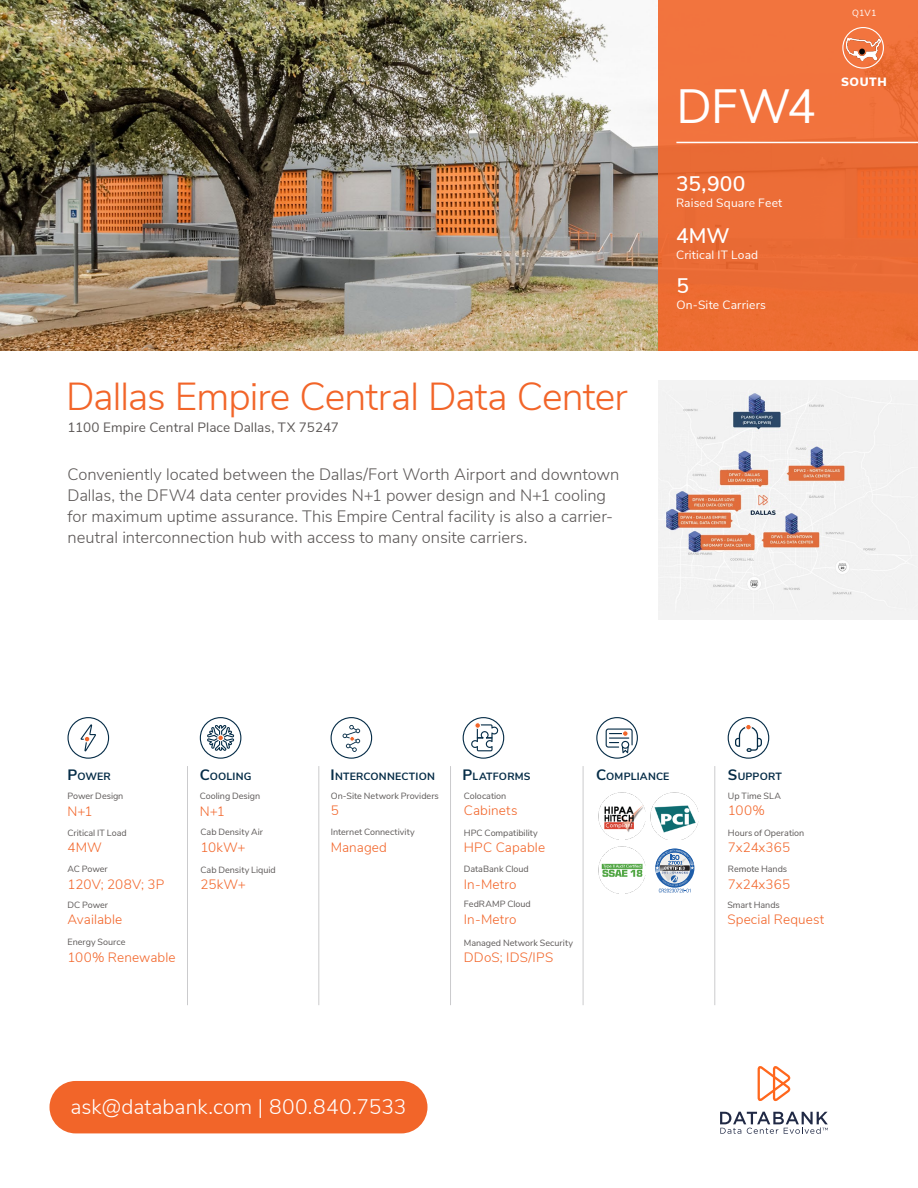
<style>
.page{position:relative;width:918px;height:1188px;background:#fff}
.page>*{position:absolute;margin:0;border:0;box-sizing:border-box;transform-origin:0 0}
.t1{font:48px "Nunito Sans";color:#fff}
.t2{font:300 39px "Nunito Sans";letter-spacing:-.025em;color:#f26529}
.t3{font:300 21px "Nunito Sans";color:#fff}
.t4{font:600 21px "Nunito Sans";letter-spacing:.005em;color:#fff}
.t5{font:300 16.5px/21px "Nunito Sans";color:#5c5857}
.t6{font:300 13.5px "Nunito Sans";letter-spacing:.01em;color:#f26529}
.t7{font:13.5px "Nunito Sans";letter-spacing:.005em;color:#5c5857}
.t8{font:12px "Nunito Sans";letter-spacing:.015em;color:#fff}
.t9{font:900 12px "Nunito Sans";letter-spacing:.05em;color:#fff}
.t10{font:700 10.5px "Nunito Sans";letter-spacing:.02em;color:#052c47}
.t11{font:9px "Nunito Sans";color:#5c5857}
.t12{font:9px "Nunito Sans";color:#fff}
.s1{font-size:15px}
</style>
<div class="page">
<svg style="left:655px;top:848px;width:39px;height:45px"></svg>
<img style="left:0;top:0;width:658px;height:351px">
<div style="left:658px;top:0;width:260px;height:351px;background:#ed6d36"></div>
<div style="left:596px;top:717px;width:42px;height:42px;border:1px solid #052c47;border-radius:50%"></div>
<div style="left:728px;top:717px;width:41px;height:42px;border:1px solid #052c47;border-radius:50%"></div>
<hr style="left:676px;top:142px;width:242px;height:1px;background:#fff">
<svg style="left:758px;top:1066px;width:32px;height:35px"></svg>
<svg style="left:720px;top:1112px;width:108px;height:22px"></svg>
<img style="left:598px;top:846px;width:47px;height:47px">
<img style="left:651px;top:793px;width:47px;height:47px">
<img style="left:598px;top:793px;width:47px;height:47px">
<hr style="left:583px;top:766px;width:1px;height:239px;background:#cbcbcd">
<hr style="left:714px;top:766px;width:1px;height:239px;background:#cbcbcd">
<svg style="left:606px;top:729px;width:27px;height:24px"></svg>
<svg style="left:735px;top:725px;width:27px;height:27px"></svg>
<div style="left:463px;top:717px;width:41px;height:42px;border:1px solid #052c47;border-radius:50%"></div>
<svg style="left:471px;top:722px;width:27px;height:29px"></svg>
<div style="left:68px;top:717px;width:41px;height:42px;border:1px solid #052c47;border-radius:50%"></div>
<svg style="left:81px;top:724px;width:15px;height:27px"></svg>
<div style="left:200px;top:717px;width:41px;height:42px;border:1px solid #052c47;border-radius:50%"></div>
<svg style="left:207px;top:725px;width:27px;height:26px"></svg>
<div style="left:331px;top:717px;width:41px;height:42px;border:1px solid #052c47;border-radius:50%"></div>
<svg style="left:343px;top:725px;width:17px;height:27px"></svg>
<img style="left:658px;top:381px;width:260px;height:239px">
<div style="left:50px;top:1081px;width:377px;height:52px;background:#f26529;border-radius:26px"></div>
<div style="left:842px;top:27px;width:42px;height:42px;border:1px solid #fff;border-radius:50%"></div>
<hr style="left:187px;top:766px;width:1px;height:239px;background:#cbcbcd">
<hr style="left:318px;top:766px;width:1px;height:239px;background:#cbcbcd">
<hr style="left:450px;top:766px;width:1px;height:239px;background:#cbcbcd">
<img style="left:846px;top:39px;width:34px;height:21px">
<h2 class="t2" style="left:66px;top:368px;width:563px">Dallas Empire Central Data Center</h2>
<h3 class="t7" style="left:68px;top:418px;width:273px">1100 Empire Central Place Dallas, TX 75247</h3>
<p class="t5" style="left:68px;top:463px;width:554px">Conveniently located between the Dallas/Fort Worth Airport and downtown Dallas, the DFW4 data center provides N+1 power design and N+1 cooling for maximum uptime assurance. This Empire Central facility is also a carrier&shy;neutral interconnection hub with access to many onsite carriers.</p>
<h1 class="t1" style="left:676px;top:71px;width:141px">DFW4</h1>
<h3 class="t4" style="left:676px;top:169px;width:71px">35,900</h3>
<h3 class="t8" style="left:676px;top:194px;width:108px">Raised Square Feet</h3>
<h3 class="t4" style="left:676px;top:220px;width:55px">4MW</h3>
<h3 class="t8" style="left:676px;top:246px;width:84px">Critical IT Load</h3>
<h3 class="t4" style="left:676px;top:270px;width:14px">5</h3>
<h3 class="t8" style="left:676px;top:296px;width:91px">On-Site Carriers</h3>
<p class="t12" style="left:852px;top:6px;width:26px">Q1V1</p>
<h3 class="t9" style="left:841px;top:73px;width:47px">SOUTH</h3>
<p class="t10" style="left:68px;top:768px;width:45px"><span class="s1">P</span>OWER</p>
<p class="t10" style="left:200px;top:768px;width:53px"><span class="s1">C</span>OOLING</p>
<p class="t10" style="left:331px;top:768px;width:106px"><span class="s1">I</span> NTERCONNECTION</p>
<p class="t10" style="left:463px;top:768px;width:70px"><span class="s1">P</span>LATFORMS</p>
<p class="t10" style="left:596px;top:768px;width:75px"><span class="s1">C</span>OMPLIANCE</p>
<p class="t10" style="left:728px;top:768px;width:56px"><span class="s1">S</span>UPPORT</p>
<p class="t11" style="left:68px;top:789px;width:57px">Power Design</p>
<h3 class="t6" style="left:68px;top:801px;width:27px">N+1</h3>
<p class="t11" style="left:68px;top:826px;width:61px">Critical IT Load</p>
<h3 class="t6" style="left:68px;top:838px;width:36px">4MW</h3>
<p class="t11" style="left:68px;top:862px;width:42px">AC Power</p>
<h3 class="t6" style="left:68px;top:874px;width:98px">120V; 208V; 3P</h3>
<p class="t11" style="left:68px;top:898px;width:42px">DC Power</p>
<h3 class="t6" style="left:68px;top:910px;width:56px">Available</h3>
<p class="t11" style="left:68px;top:936px;width:59px">Energy Source</p>
<h3 class="t6" style="left:68px;top:947px;width:110px">100% Renewable</h3>
<p class="t11" style="left:200px;top:789px;width:62px">Cooling Design</p>
<h3 class="t6" style="left:200px;top:801px;width:27px">N+1</h3>
<p class="t11" style="left:201px;top:826px;width:64px">Cab Density Air</p>
<h3 class="t6" style="left:201px;top:837px;width:47px">10kW+</h3>
<p class="t11" style="left:201px;top:863px;width:77px">Cab Density Liquid</p>
<h3 class="t6" style="left:201px;top:875px;width:47px">25kW+</h3>
<p class="t11" style="left:331px;top:789px;width:110px">On-Site Network Providers</p>
<h3 class="t6" style="left:331px;top:801px;width:10px">5</h3>
<p class="t11" style="left:331px;top:826px;width:85px">Internet Connectivity</p>
<h3 class="t6" style="left:331px;top:837px;width:58px">Managed</h3>
<p class="t11" style="left:464px;top:789px;width:44px">Colocation</p>
<h3 class="t6" style="left:464px;top:801px;width:55px">Cabinets</h3>
<p class="t11" style="left:464px;top:826px;width:76px">HPC Compatibility</p>
<h3 class="t6" style="left:464px;top:838px;width:83px">HPC Capable</h3>
<p class="t11" style="left:464px;top:862px;width:66px">DataBank Cloud</p>
<h3 class="t6" style="left:464px;top:874px;width:54px">In-Metro</h3>
<p class="t11" style="left:464px;top:898px;width:68px">FedRAMP Cloud</p>
<h3 class="t6" style="left:464px;top:909px;width:54px">In-Metro</h3>
<p class="t11" style="left:464px;top:936px;width:111px">Managed Network Security</p>
<h3 class="t6" style="left:464px;top:948px;width:91px">DDoS; IDS/IPS</h3>
<h3 class="t3" style="left:71px;top:1091px;width:337px">ask@databank.com | 800.840.7533</h3>
<p class="t11" style="left:728px;top:789px;width:54px">Up Time SLA</p>
<h3 class="t6" style="left:728px;top:801px;width:39px">100%</h3>
<p class="t11" style="left:728px;top:826px;width:78px">Hours of Operation</p>
<h3 class="t6" style="left:728px;top:838px;width:64px">7x24x365</h3>
<p class="t11" style="left:728px;top:862px;width:61px">Remote Hands</p>
<h3 class="t6" style="left:728px;top:874px;width:64px">7x24x365</h3>
<p class="t11" style="left:727px;top:898px;width:54px">Smart Hands</p>
<h3 class="t6" style="left:727px;top:910px;width:98px">Special Request</h3>
</div>
